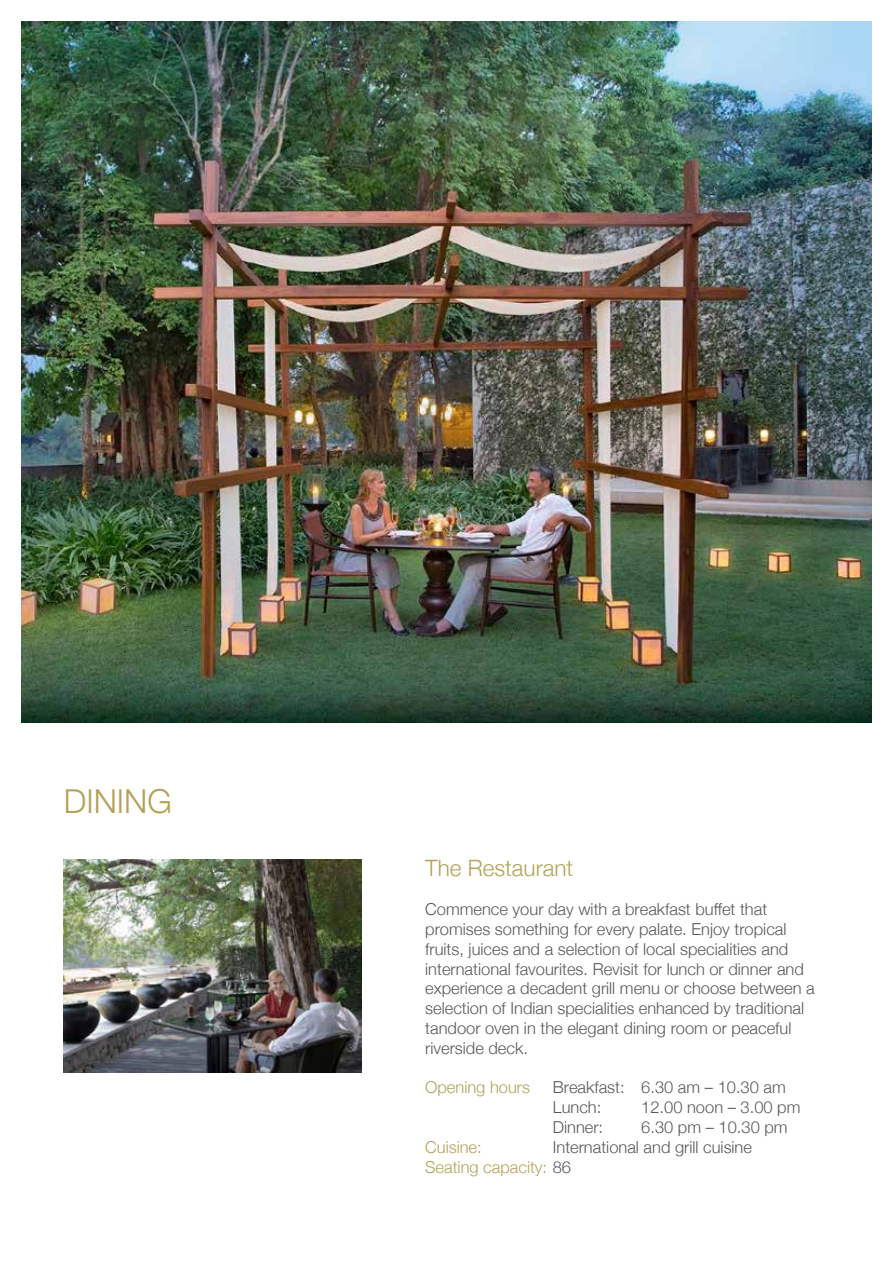
<style>
.page{position:relative;width:893px;height:1263px;background:#fff}
.page>*{position:absolute;margin:0;border:0;box-sizing:border-box;transform-origin:0 0}
.t1{font:300 33px "Helvetica Neue";color:#b4a258}
.t2{font:300 22.5px "Helvetica Neue";color:#b4a258}
.t3{font:300 16.5px/19.8px "Helvetica Neue";color:#58595b}
.t4{font:300 16.5px "Helvetica Neue";color:#b4a258}
.s1{color:#b4a258}
</style>
<div class="page">
<img style="left:21px;top:21px;width:851px;height:702px">
<img style="left:64px;top:859px;width:297px;height:213px">
<h1 class="t1" style="left:64px;top:774px;width:110px">DINING</h1>
<h2 class="t2" style="left:425px;top:849px;width:149px">The Restaurant</h2>
<p class="t3" style="left:425px;top:898px;width:391px">Commence your day with a breakfast buffet that promises something for every palate. Enjoy tropical fruits, juices and a selection of local specialities and international favourites. Revisit for lunch or dinner and experience a decadent grill menu or choose between a selection of Indian specialities enhanced by traditional tandoor oven in the elegant dining room or peaceful riverside deck.</p>
<p class="t4" style="left:425px;top:1074px;width:106px">Opening hours</p>
<p class="t3" style="left:553px;top:1077px;width:235px">Breakfast: 6.30 am – 10.30 am<br>Lunch:</p>
<p class="t3" style="left:641px;top:1096px;width:161px">12.00 noon – 3.00 pm</p>
<p class="t3" style="left:553px;top:1116px;width:52px">Dinner:</p>
<p class="t3" style="left:641px;top:1116px;width:148px">6.30 pm – 10.30 pm</p>
<p class="t4" style="left:425px;top:1134px;width:58px">Cuisine:</p>
<p class="t3" style="left:425px;top:1136px;width:328px;text-indent:128px">International and grill cuisine<br><span class="s1">Seating capacity:</span> 86</p>
</div>
